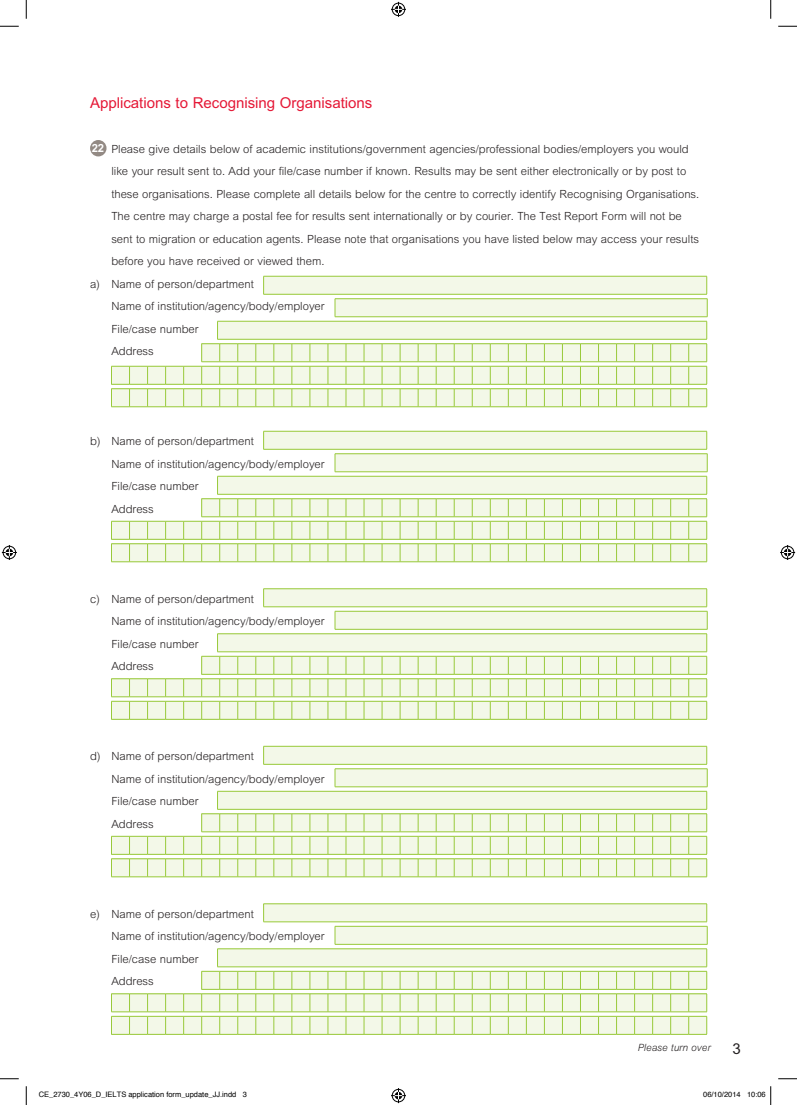
<style>
.page{position:relative;width:797px;height:1105px;background:#fff}
.page>*{position:absolute;margin:0;border:0;box-sizing:border-box;transform-origin:0 0}
.t1{font:15px "Arial MT Std";color:#e51836}
.t2{font:15px "Arial MT Std";color:#231f20}
.t3{font:300 11.25px/22.5px "Arial MT Std";color:#231f20}
.t4{font:700 11.25px "Arial MT Std";color:#fff}
.t5{font:italic 300 10px "Arial MT Std";color:#231f20}
.t6{font:7.5px "Helvetica";color:#000}
.s1{color:#fff}
</style>
<div class="page">
<svg style="left:111px;top:276px;width:597px;height:132px"></svg>
<svg style="left:111px;top:431px;width:597px;height:132px"></svg>
<hr style="left:217px;top:494px;width:490px;height:1px;background:#99ca3b">
<hr style="left:263px;top:588px;width:444px;height:1px;background:#99ca3b">
<svg style="left:111px;top:589px;width:597px;height:131px"></svg>
<hr style="left:217px;top:652px;width:490px;height:1px;background:#99ca3b">
<svg style="left:111px;top:746px;width:597px;height:132px"></svg>
<hr style="left:217px;top:809px;width:490px;height:1px;background:#99ca3b">
<hr style="left:263px;top:903px;width:444px;height:1px;background:#99ca3b">
<svg style="left:111px;top:904px;width:597px;height:131px"></svg>
<hr style="left:217px;top:967px;width:490px;height:1px;background:#99ca3b">
<div style="left:90px;top:140px;width:16px;height:16px;background:#938a84;border-radius:50%"></div>
<svg style="left:0;top:25px;width:19px;height:2px"></svg>
<svg style="left:778px;top:25px;width:19px;height:2px"></svg>
<svg style="left:0;top:1078px;width:19px;height:1px"></svg>
<svg style="left:778px;top:1078px;width:19px;height:1px"></svg>
<svg style="left:25px;top:0;width:2px;height:19px"></svg>
<svg style="left:25px;top:1086px;width:2px;height:19px"></svg>
<svg style="left:770px;top:0;width:1px;height:19px"></svg>
<svg style="left:391px;top:2px;width:15px;height:15px"></svg>
<svg style="left:391px;top:1088px;width:15px;height:15px"></svg>
<svg style="left:2px;top:545px;width:15px;height:15px"></svg>
<svg style="left:780px;top:545px;width:15px;height:15px"></svg>
<svg style="left:770px;top:1086px;width:1px;height:19px"></svg>
<h1 class="t1" style="left:90px;top:94px;width:284px">Applications to Recognising Organisations</h1>
<p class="t3" style="left:98px;top:138px;width:592px"><span class="s1">4</span> Please give details below of academic institutions/government agencies/professional bodies/employers you would</p>
<p class="t3" style="left:111px;top:160px;width:576px">like your result sent to. Add your file/case number if known. Results may be sent either electronically or by post to</p>
<p class="t3" style="left:111px;top:183px;width:589px">these organisations. Please complete all details below for the centre to correctly identify Recognising Organisations.</p>
<p class="t3" style="left:111px;top:205px;width:572px">The centre may charge a postal fee for results sent internationally or by courier. The Test Report Form will not be</p>
<p class="t3" style="left:111px;top:228px;width:589px">sent to migration or education agents. Please note that organisations you have listed below may access your results</p>
<p class="t3" style="left:111px;top:250px;width:215px">before you have received or viewed them.</p>
<p class="t3" style="left:90px;top:273px;width:165px">a) Name of person/department</p>
<p class="t3" style="left:111px;top:295px;width:215px">Name of institution/agency/body/employer</p>
<p class="t3" style="left:111px;top:318px;width:89px">File/case number</p>
<p class="t3" style="left:111px;top:340px;width:44px">Address</p>
<p class="t4" style="left:92px;top:142px;width:14px">22</p>
<p class="t3" style="left:111px;top:430px;width:215px;text-indent:-21px">b) Name of person/department<br>Name of institution/agency/body/employer<br>File/case number<br>Address</p>
<p class="t3" style="left:111px;top:588px;width:215px;text-indent:-21px">c) Name of person/department<br>Name of institution/agency/body/employer<br>File/case number<br>Address</p>
<p class="t3" style="left:111px;top:745px;width:215px;text-indent:-21px">d) Name of person/department<br>Name of institution/agency/body/employer<br>File/case number<br>Address</p>
<p class="t3" style="left:111px;top:903px;width:215px;text-indent:-21px">e) Name of person/department<br>Name of institution/agency/body/employer<br>File/case number<br>Address</p>
<p class="t5" style="left:638px;top:1041px;width:74px">Please turn over</p>
<h1 class="t2" style="left:732px;top:1040px;width:10px">3</h1>
<p class="t6" style="left:39px;top:1089px;width:210px">CE_2730_4Y06_D_IELTS application form_update_JJ.indd 3</p>
<p class="t6" style="left:703px;top:1089px;width:64px">06/10/2014 10:06</p>
</div>
